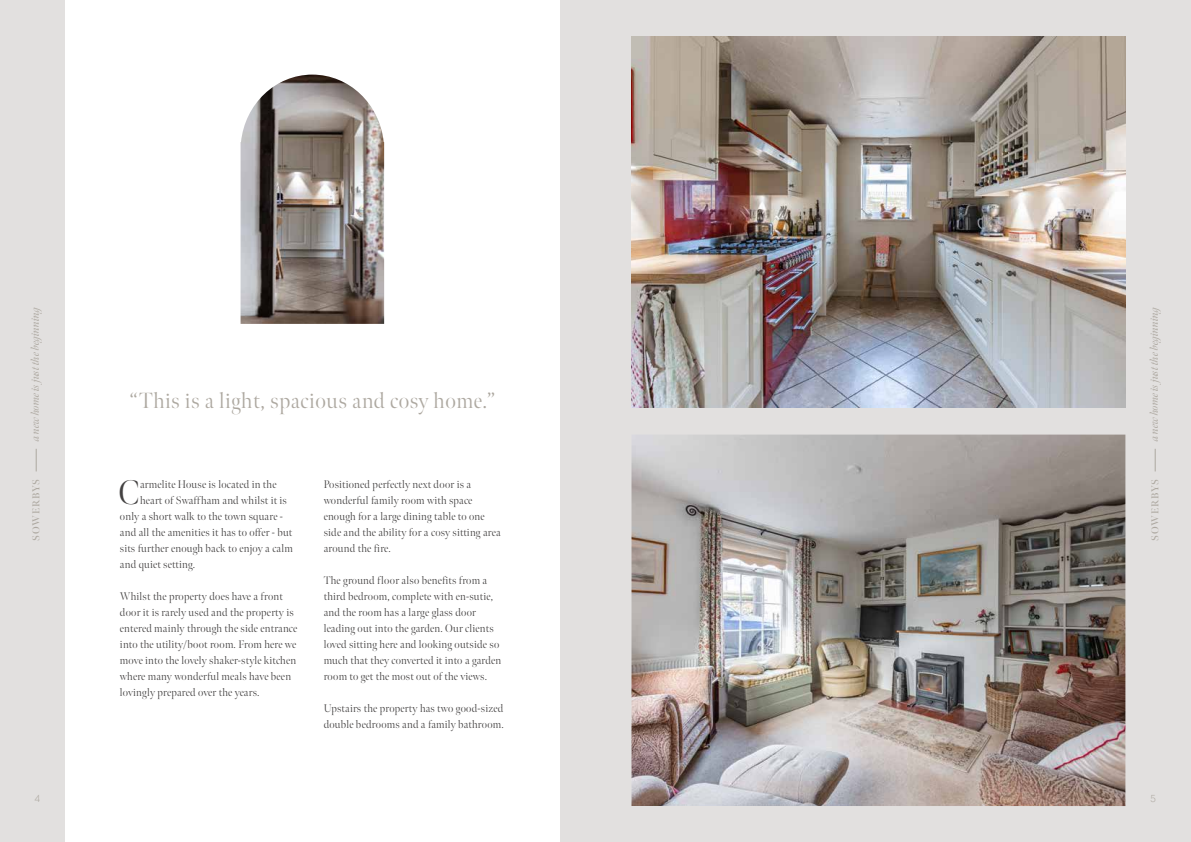
<style>
.page{position:relative;width:1191px;height:842px;background:#fff}
.page>*{position:absolute;margin:0;border:0;box-sizing:border-box;transform-origin:0 0}
.t1{font:300 34px "Meno Banner";color:#434141}
.t2{font:300 22px "Meno Banner";letter-spacing:.025em;color:#ada8a0}
.t3{font:300 11px/16px "Meno Banner";letter-spacing:.02em;color:#434141}
.t4{font:italic 11px "Meno Banner";letter-spacing:-.01em;color:#ada8a0}
.t5{font:600 10px "Meno Banner";letter-spacing:.08em;color:#ada8a0}
.t6{font:300 10px "Quasimoda";color:#ada8a0}
</style>
<div class="page">
<div style="left:0;top:0;width:595px;height:842px;background:#e2e0df"></div>
<div style="left:595px;top:0;width:596px;height:842px;background:#e2e0df"></div>
<svg style="left:36px;top:449px;width:1px;height:22px"></svg>
<svg style="left:1155px;top:449px;width:1px;height:22px"></svg>
<div style="left:65px;top:0;width:494px;height:842px;background:#fff"></div>
<img style="left:240px;top:75px;width:144px;height:249px">
<img style="left:631px;top:36px;width:494px;height:371px">
<img style="left:631px;top:435px;width:494px;height:371px">
<p class="t4" style="left:29px;top:441px;width:138px;rotate:-90deg">a new home is just the beginning</p>
<p class="t4" style="left:1147px;top:441px;width:138px;rotate:-90deg">a new home is just the beginning</p>
<h1 class="t1" style="left:119px;top:472px;width:22px">C</h1>
<p class="t3" style="left:140px;top:477px;width:138px">armelite House is located in the</p>
<h2 class="t2" style="left:129px;top:387px;width:367px">“This is a light, spacious and cosy home.”</h2>
<p class="t5" style="left:30px;top:541px;width:63px;rotate:-90deg">SOWERBYS</p>
<p class="t5" style="left:1149px;top:541px;width:63px;rotate:-90deg">SOWERBYS</p>
<p class="t3" style="left:324px;top:477px;width:178px">Positioned perfectly next door is a wonderful family room with space enough for a large dining table to one side and the ability for a cosy sitting area around the fire.</p>
<p class="t3" style="left:324px;top:573px;width:179px">The ground floor also benefits from a third bedroom, complete with en-sutie, and the room has a large glass door leading out into the garden. Our clients loved sitting here and looking outside so much that they converted it into a garden room to get the most out of the views.</p>
<p class="t3" style="left:324px;top:701px;width:182px">Upstairs the property has two good-sized double bedrooms and a family bathroom.</p>
<p class="t3" style="left:140px;top:493px;width:148px">heart of Swaffham and whilst it is</p>
<p class="t3" style="left:120px;top:509px;width:164px">only a short walk to the town square -</p>
<p class="t3" style="left:120px;top:525px;width:174px">and all the amenities it has to offer - but</p>
<p class="t3" style="left:120px;top:541px;width:174px">sits further enough back to enjoy a calm</p>
<p class="t3" style="left:120px;top:557px;width:77px">and quiet setting.</p>
<p class="t3" style="left:120px;top:589px;width:179px">Whilst the property does have a front door it is rarely used and the property is entered mainly through the side entrance into the utility/boot room. From here we move into the lovely shaker-style kitchen where many wonderful meals have been lovingly prepared over the years.</p>
<p class="t6" style="left:35px;top:791px;width:7px">4</p>
<p class="t6" style="left:1150px;top:791px;width:7px">5</p>
</div>
